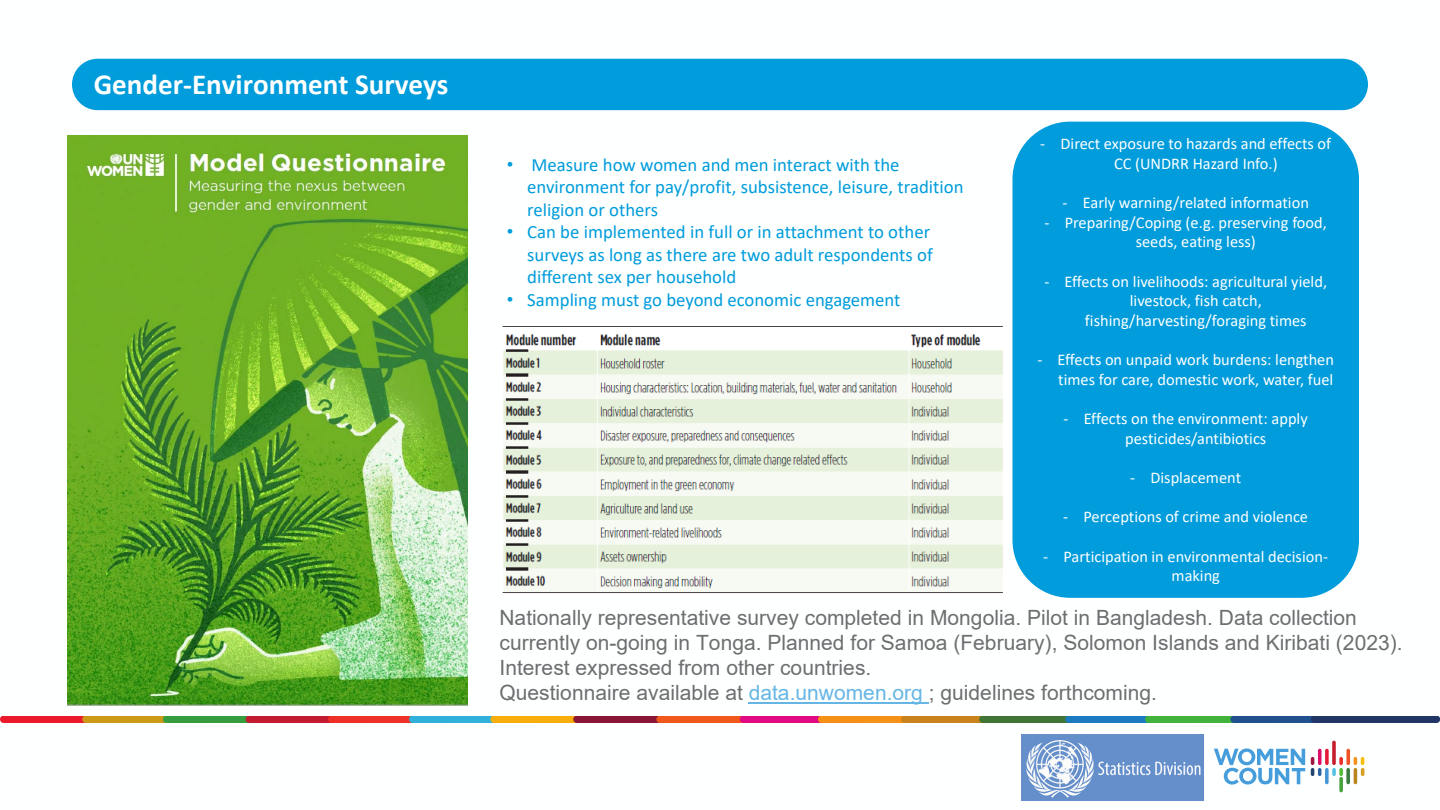
<style>
.page{position:relative;width:1440px;height:810px;background:#fff}
.page>*{position:absolute;margin:0;border:0;box-sizing:border-box;transform-origin:0 0}
.t1{font:700 29.1px "Calibri";color:#feffff}
.t2{font:21px/25.2px "Arial";color:#6d6e70}
.t3{font:18.75px/22.5px "Calibri";color:#009cdb}
.t4{font:16.35px/19.6px "Calibri";color:#feffff}
.s1{font-family:"Arial"}
.s2{color:#66b6e5}
</style>
<div class="page">
<div style="left:72px;top:59px;width:1296px;height:51px;background:#009cdb;border-radius:26px"></div>
<svg style="left:0;top:716px;width:1440px;height:7px;background:#8e634b"></svg>
<svg style="left:1214px;top:748px;width:91px;height:37px"></svg>
<svg style="left:1318px;top:749px;width:4px;height:16px"></svg>
<svg style="left:1325px;top:749px;width:4px;height:16px"></svg>
<svg style="left:1346px;top:749px;width:4px;height:16px"></svg>
<svg style="left:1332px;top:741px;width:4px;height:24px"></svg>
<svg style="left:1354px;top:757px;width:10px;height:19px"></svg>
<svg style="left:1311px;top:757px;width:10px;height:19px"></svg>
<hr style="left:1354px;top:768px;width:3px;height:16px;background:#b9851c;border-radius:2px">
<svg style="left:1346px;top:768px;width:4px;height:16px"></svg>
<svg style="left:1325px;top:768px;width:4px;height:16px"></svg>
<svg style="left:1339px;top:777px;width:4px;height:15px"></svg>
<svg style="left:1332px;top:757px;width:11px;height:19px"></svg>
<hr style="left:749px;top:703px;width:180px;height:1px;background:#66b6e5">
<img style="left:68px;top:135px;width:400px;height:570px">
<img style="left:502px;top:326px;width:501px;height:267px">
<img style="left:1022px;top:734px;width:182px;height:67px">
<div style="left:1012px;top:122px;width:347px;height:476px;background:#009cdb;border-radius:58px"></div>
<p class="t1" style="left:94px;top:64px;width:356px">Gender-Environment Surveys</p>
<p class="t3" style="left:527px;top:153px;width:438px;text-indent:-20px"><span class="s1">•</span> Measure how women and men interact with the environment for pay/profit, subsistence, leisure, tradition religion or others</p>
<p class="t3" style="left:527px;top:221px;width:407px;text-indent:-20px"><span class="s1">•</span> Can be implemented in full or in attachment to other surveys as long as there are two adult respondents of different sex per household</p>
<p class="t3" style="left:507px;top:288px;width:395px"><span class="s1">•</span> Sampling must go beyond economic engagement</p>
<p class="t4" style="left:1114px;top:133px;width:219px;text-indent:-74px">- Direct exposure to hazards and effects of<br>CC (UNDRR Hazard Info.)</p>
<p class="t4" style="left:1063px;top:192px;width:248px">- Early warning/related information</p>
<p class="t4" style="left:1136px;top:212px;width:193px;text-indent:-91px">- Preparing/Coping (e.g. preserving food, seeds, eating less)</p>
<p class="t4" style="left:1044px;top:271px;width:284px">- Effects on livelihoods: agricultural yield,</p>
<p class="t4" style="left:1130px;top:291px;width:133px">livestock, fish catch,</p>
<p class="t4" style="left:1085px;top:310px;width:223px">fishing/harvesting/foraging times</p>
<p class="t4" style="left:1037px;top:350px;width:298px;text-align:right">- Effects on unpaid work burdens: lengthen times for care, domestic work, water, fuel</p>
<p class="t4" style="left:1125px;top:409px;width:184px;text-indent:-62px">- Effects on the environment: apply pesticides/antibiotics</p>
<p class="t4" style="left:1130px;top:467px;width:112px">- Displacement</p>
<p class="t4" style="left:1063px;top:507px;width:246px">- Perceptions of crime and violence</p>
<p class="t4" style="left:1172px;top:546px;width:158px;text-indent:-128px">- Participation in environmental decision&shy;making</p>
<p class="t2" style="left:500px;top:605px;width:905px">Nationally representative survey completed in Mongolia. Pilot in Bangladesh. Data collection currently on-going in Tonga. Planned for Samoa (February), Solomon Islands and Kiribati (2023).<br>Interest expressed from other countries.</p>
<p class="t2" style="left:500px;top:680px;width:659px">Questionnaire available at <span class="s2">data.unwomen.org</span> ; guidelines forthcoming.</p>
</div>
